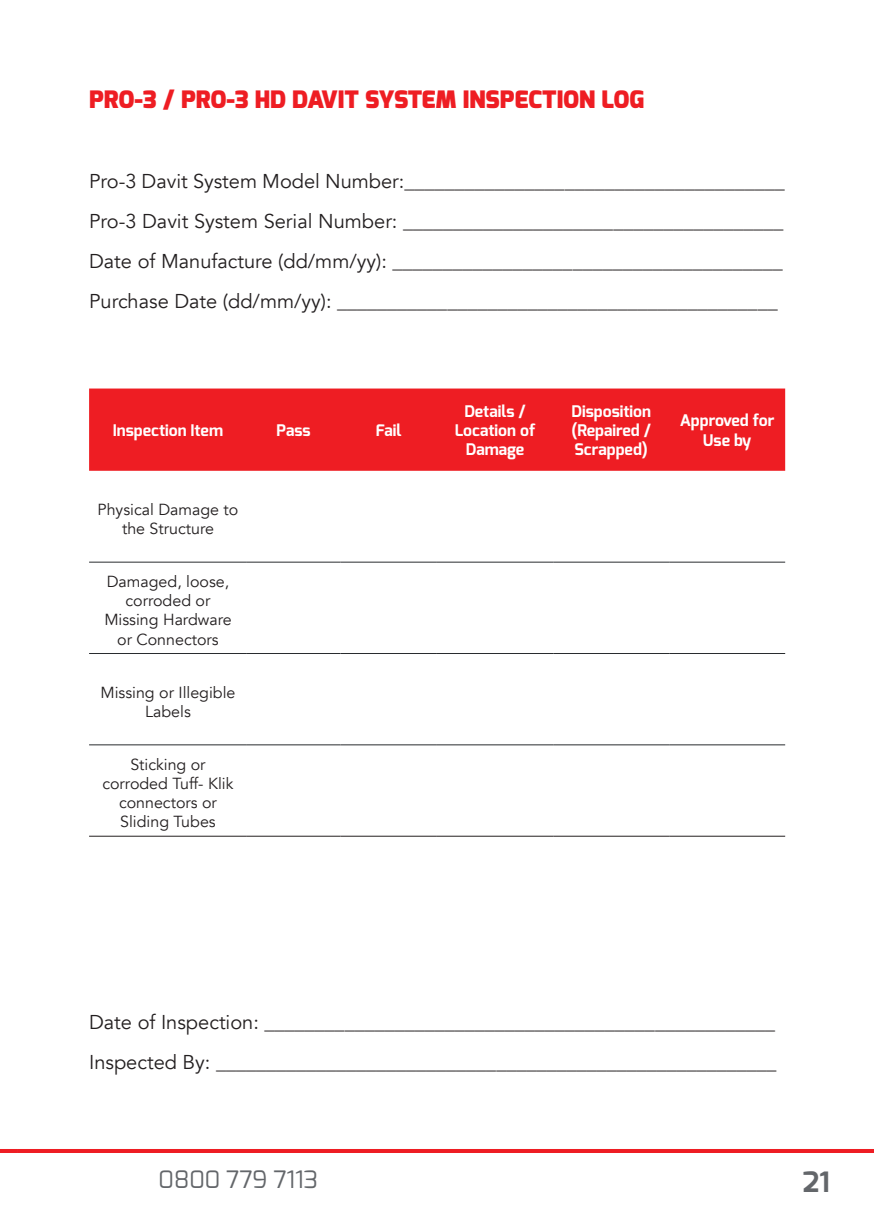
<style>
.page{position:relative;width:874px;height:1225px;background:#fff}
.page>*{position:absolute;margin:0;border:0;box-sizing:border-box;transform-origin:0 0}
.t1{font:700 28px "Exo";color:#63666a}
.t2{font:900 24px "Exo";color:#ee1d23}
.t3{font:24px "Exo";color:#63666a}
.t4{font:20px "Avenir";color:#231f20}
.t5{font:16px/19.2px "Avenir";color:#231f20;text-align:center}
.t6{font:700 16px/19.2px "Exo";color:#fff;text-align:center}
</style>
<div class="page">
<hr style="left:0;top:1149px;width:17px;height:4px;background:#ee1d23">
<hr style="left:17px;top:1149px;width:856px;height:4px;background:#ee1d23">
<div style="left:89px;top:388px;width:695px;height:83px;background:#ee1d23"></div>
<hr style="left:89px;top:562px;width:158px;height:1px;background:#292c2f">
<hr style="left:247px;top:562px;width:93px;height:1px;background:#292c2f">
<hr style="left:340px;top:562px;width:96px;height:1px;background:#292c2f">
<hr style="left:436px;top:562px;width:117px;height:1px;background:#292c2f">
<hr style="left:553px;top:562px;width:116px;height:1px;background:#292c2f">
<hr style="left:669px;top:562px;width:115px;height:1px;background:#292c2f">
<hr style="left:89px;top:653px;width:158px;height:1px;background:#292c2f">
<hr style="left:247px;top:653px;width:93px;height:1px;background:#292c2f">
<hr style="left:340px;top:653px;width:96px;height:1px;background:#292c2f">
<hr style="left:436px;top:653px;width:117px;height:1px;background:#292c2f">
<hr style="left:553px;top:653px;width:116px;height:1px;background:#292c2f">
<hr style="left:669px;top:653px;width:115px;height:1px;background:#292c2f">
<hr style="left:89px;top:744px;width:158px;height:1px;background:#292c2f">
<hr style="left:247px;top:744px;width:93px;height:1px;background:#292c2f">
<hr style="left:340px;top:744px;width:96px;height:1px;background:#292c2f">
<hr style="left:436px;top:744px;width:117px;height:1px;background:#292c2f">
<hr style="left:553px;top:744px;width:116px;height:1px;background:#292c2f">
<hr style="left:669px;top:744px;width:115px;height:1px;background:#292c2f">
<hr style="left:89px;top:836px;width:158px;height:1px;background:#231f20">
<hr style="left:247px;top:836px;width:93px;height:1px;background:#231f20">
<hr style="left:340px;top:836px;width:96px;height:1px;background:#231f20">
<hr style="left:436px;top:836px;width:117px;height:1px;background:#231f20">
<hr style="left:553px;top:836px;width:116px;height:1px;background:#231f20">
<hr style="left:669px;top:836px;width:115px;height:1px;background:#231f20">
<p class="t2" style="left:89px;top:84px;width:556px">PRO-3 / PRO-3 HD DAVIT SYSTEM INSPECTION LOG</p>
<p class="t4" style="left:89px;top:169px;width:697px">Pro-3 Davit System Model Number:______________________________________</p>
<p class="t4" style="left:89px;top:209px;width:695px">Pro-3 Davit System Serial Number: ______________________________________</p>
<p class="t4" style="left:89px;top:249px;width:695px">Date of Manufacture (dd/mm/yy): _______________________________________</p>
<p class="t4" style="left:89px;top:289px;width:689px">Purchase Date (dd/mm/yy): ____________________________________________</p>
<p class="t6" style="left:113px;top:421px;width:111px">Inspection Item</p>
<p class="t6" style="left:276px;top:421px;width:36px">Pass</p>
<p class="t6" style="left:376px;top:421px;width:27px">Fail</p>
<p class="t5" style="left:97px;top:500px;width:142px">Physical Damage to the Structure</p>
<p class="t5" style="left:104px;top:572px;width:129px">Damaged, loose, corroded or<br>Missing Hardware or Connectors</p>
<p class="t5" style="left:100px;top:683px;width:136px">Missing or Illegible<br>Labels</p>
<p class="t5" style="left:102px;top:755px;width:132px">Sticking or corroded Tuff- Klik connectors or<br>Sliding Tubes</p>
<p class="t6" style="left:454px;top:401px;width:82px">Details /<br>Location of<br>Damage</p>
<p class="t6" style="left:571px;top:401px;width:81px;text-align:justify">Disposition (Repaired / Scrapped)</p>
<p class="t6" style="left:679px;top:411px;width:96px">Approved for<br>Use by</p>
<p class="t4" style="left:89px;top:1009px;width:687px">Date of Inspection: ___________________________________________________</p>
<p class="t4" style="left:89px;top:1049px;width:688px">Inspected By: ________________________________________________________</p>
<p class="t3" style="left:158px;top:1164px;width:161px">0800 779 7113</p>
<h1 class="t1" style="left:802px;top:1164px;width:28px">21</h1>
</div>
